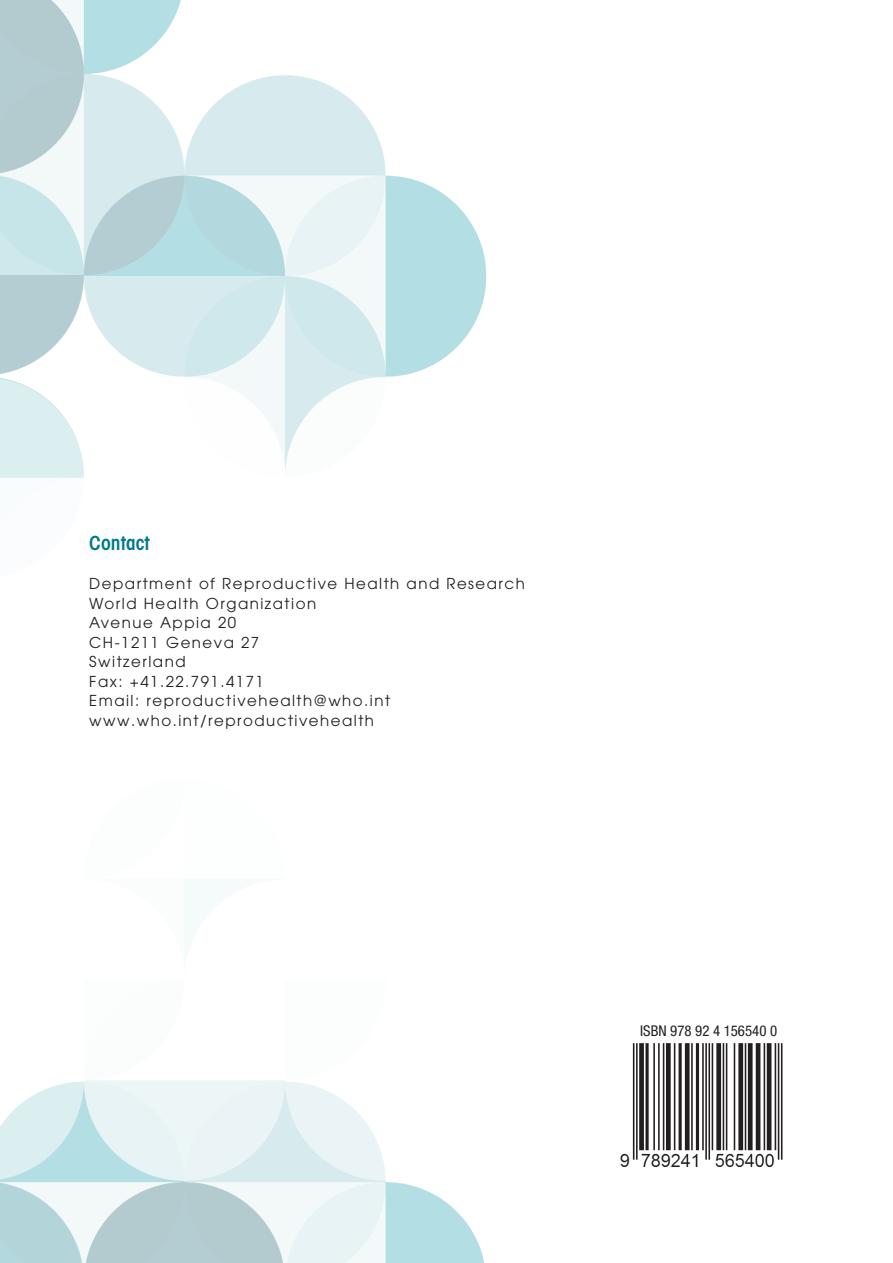
<style>
.page{position:relative;width:893px;height:1263px;background:#fff}
.page>*{position:absolute;margin:0;border:0;box-sizing:border-box;transform-origin:0 0}
.t1{font:600 condensed 19.5px "Avant Garde";color:#00788d}
.t2{font:15px/19.5px "Avant Garde";letter-spacing:.1em;color:#231f20}
.t3{font:condensed 14.85px "Helvetica Neue";color:#231f20}
</style>
<div class="page">
<img style="left:0;top:0;width:487px;height:1263px">
<img style="left:620px;top:1043px;width:163px;height:124px">
<h1 class="t1" style="left:89px;top:531px;width:62px">Contact</h1>
<p class="t2" style="left:89px;top:574px;width:437px">Department of Reproductive Health and Research<br>World Health Organization<br>Avenue Appia 20<br>CH-1211 Geneva 27<br>Switzerland<br>Fax: +41.22.791.4171<br>Email: reproductivehealth@who.int www.who.int/reproductivehealth</p>
<p class="t3" style="left:640px;top:1022px;width:138px">ISBN 978 92 4 156540 0</p>
</div>
